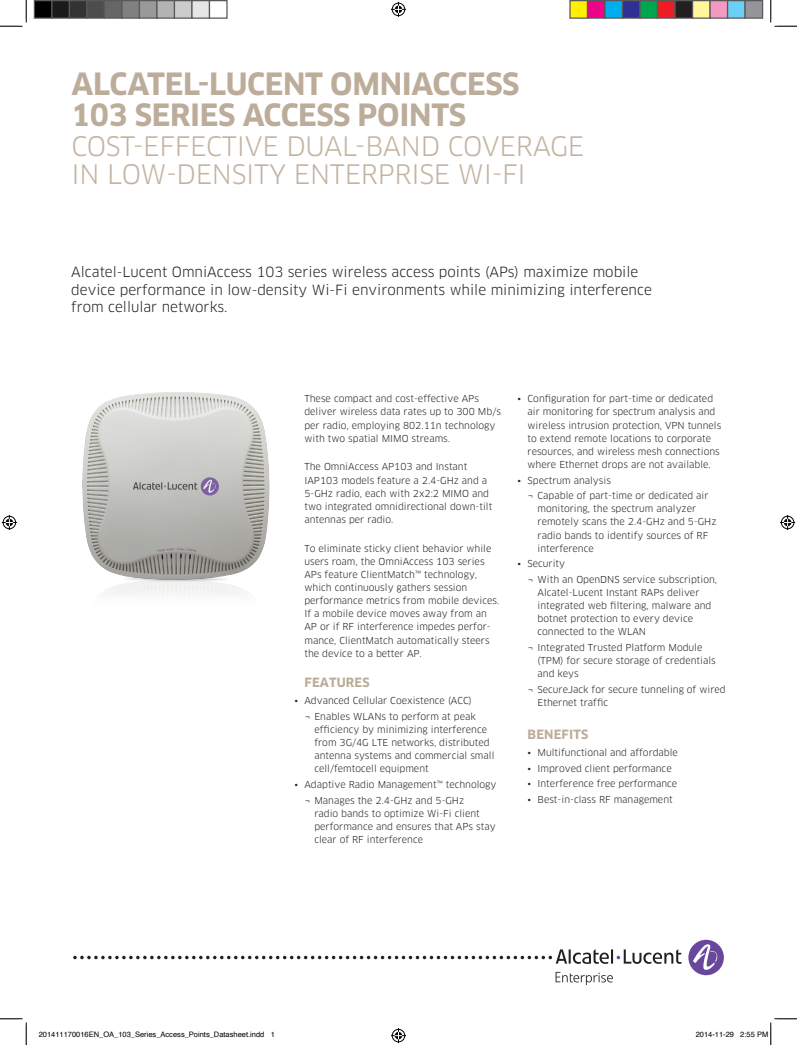
<style>
.page{position:relative;width:797px;height:1045px;background:#fff}
.page>*{position:absolute;margin:0;border:0;box-sizing:border-box;transform-origin:0 0}
.Title_1{font:700 30px/31.2px "Clan OT";letter-spacing:-.01em;color:#bcac9a}
.Sub_title_and_or_Rel{font:26.25px/27.5px "Clan OT";letter-spacing:-.01em;color:#c3b4a2}
.Intro_bloc{font:13.75px/17.5px "Clan OT";color:#231f20}
.Head_1{font:700 12.5px "Clan OT";letter-spacing:.01em;color:#bcac9a}
.Body_bullet_two{font:9.38px/13.1px "Clan OT";color:#231f20}
.Body{font:9.38px/13.1px "Clan OT";color:#231f20}
.Body_bullet{font:9.38px/13.1px "Clan OT";color:#231f20}
.t1{font:7.5px "Helvetica";color:#000}
</style>
<div class="page">
<div style="left:688px;top:939px;width:35px;height:36px;background:#69479c;border-radius:50%"></div>
<svg style="left:693px;top:944px;width:26px;height:26px"></svg>
<svg style="left:73px;top:949px;width:608px;height:15px"></svg>
<svg style="left:555px;top:972px;width:58px;height:13px"></svg>
<img style="left:82px;top:392px;width:188px;height:204px">
<svg style="left:0;top:0;width:27px;height:27px"></svg>
<svg style="left:0;top:1018px;width:27px;height:27px"></svg>
<svg style="left:770px;top:0;width:27px;height:27px"></svg>
<svg style="left:391px;top:2px;width:15px;height:15px"></svg>
<svg style="left:391px;top:1028px;width:15px;height:15px"></svg>
<svg style="left:2px;top:515px;width:15px;height:15px"></svg>
<svg style="left:780px;top:515px;width:15px;height:15px"></svg>
<div style="left:34px;top:1px;width:18px;height:17px;background:#000"></div>
<div style="left:34px;top:0;width:18px;height:19px;border:1px solid #595959"></div>
<div style="left:52px;top:1px;width:17px;height:17px;background:#1a1a1a"></div>
<div style="left:51px;top:0;width:19px;height:19px;border:1px solid #595959"></div>
<div style="left:69px;top:1px;width:18px;height:17px;background:#333"></div>
<div style="left:69px;top:0;width:19px;height:19px;border:1px solid #595959"></div>
<div style="left:87px;top:1px;width:17px;height:17px;background:#4d4d4d"></div>
<div style="left:86px;top:0;width:19px;height:19px;border:1px solid #595959"></div>
<div style="left:104px;top:1px;width:18px;height:17px;background:#666"></div>
<div style="left:104px;top:0;width:18px;height:19px;border:1px solid #595959"></div>
<div style="left:122px;top:1px;width:17px;height:17px;background:#808080"></div>
<div style="left:121px;top:0;width:19px;height:19px;border:1px solid #595959"></div>
<div style="left:139px;top:1px;width:18px;height:17px;background:#999"></div>
<div style="left:139px;top:0;width:19px;height:19px;border:1px solid #595959"></div>
<div style="left:157px;top:1px;width:17px;height:17px;background:#b3b3b3"></div>
<div style="left:156px;top:0;width:19px;height:19px;border:1px solid #595959"></div>
<div style="left:174px;top:1px;width:18px;height:17px;background:#ccc"></div>
<div style="left:174px;top:0;width:18px;height:19px;border:1px solid #595959"></div>
<div style="left:192px;top:1px;width:17px;height:17px;background:#e6e6e6"></div>
<div style="left:191px;top:0;width:19px;height:19px;border:1px solid #595959"></div>
<div style="left:209px;top:0;width:19px;height:19px;border:1px solid #595959"></div>
<div style="left:570px;top:1px;width:17px;height:17px;background:#fff101"></div>
<div style="left:569px;top:0;width:19px;height:19px;border:1px solid #595959"></div>
<div style="left:587px;top:1px;width:18px;height:17px;background:#ed028c"></div>
<div style="left:587px;top:0;width:18px;height:19px;border:1px solid #595959"></div>
<div style="left:605px;top:1px;width:17px;height:17px;background:#00aeef"></div>
<div style="left:604px;top:0;width:19px;height:19px;border:1px solid #595959"></div>
<div style="left:622px;top:1px;width:18px;height:17px;background:#2e3092"></div>
<div style="left:622px;top:0;width:18px;height:19px;border:1px solid #595959"></div>
<div style="left:640px;top:1px;width:17px;height:17px;background:#00a54f"></div>
<div style="left:639px;top:0;width:19px;height:19px;border:1px solid #595959"></div>
<div style="left:657px;top:1px;width:18px;height:17px;background:#ee1d23"></div>
<div style="left:657px;top:0;width:18px;height:19px;border:1px solid #595959"></div>
<div style="left:675px;top:1px;width:17px;height:17px;background:#231f20"></div>
<div style="left:674px;top:0;width:19px;height:19px;border:1px solid #595959"></div>
<div style="left:692px;top:1px;width:18px;height:17px;background:#fff79a"></div>
<div style="left:692px;top:0;width:18px;height:19px;border:1px solid #595959"></div>
<div style="left:710px;top:1px;width:17px;height:17px;background:#f499c2"></div>
<div style="left:709px;top:0;width:19px;height:19px;border:1px solid #595959"></div>
<div style="left:727px;top:1px;width:18px;height:17px;background:#6bcff6"></div>
<div style="left:727px;top:0;width:18px;height:19px;border:1px solid #595959"></div>
<div style="left:745px;top:1px;width:17px;height:17px;background:#939598"></div>
<div style="left:744px;top:0;width:19px;height:19px;border:1px solid #595959"></div>
<svg style="left:770px;top:1018px;width:27px;height:27px"></svg>
<p class="Title_1" style="left:71px;top:69px;width:450px">ALCATEL-LUCENT OMNIACCESS<br>103 SERIES ACCESS POINTS</p>
<p class="Sub_title_and_or_Rel" style="left:71px;top:133px;width:514px">COST-EFFECTIVE DUAL-BAND COVERAGE<br>IN LOW-DENSITY ENTERPRISE WI-FI</p>
<p class="Intro_bloc" style="left:71px;top:263px;width:582px">Alcatel-Lucent OmniAccess 103 series wireless access points (APs) maximize mobile device performance in low-density Wi-Fi environments while minimizing interference from cellular networks.</p>
<p class="Body" style="left:304px;top:392px;width:198px">These compact and cost-effective APs deliver wireless data rates up to 300 Mb/s per radio, employing 802.11n technology with two spatial MIMO streams.</p>
<p class="Body" style="left:304px;top:460px;width:189px">The OmniAccess AP103 and Instant IAP103 models feature a 2.4-GHz and a 5-GHz radio, each with 2x2:2 MIMO and two integrated omnidirectional down-tilt antennas per radio.</p>
<p class="Body" style="left:304px;top:541px;width:196px">To eliminate sticky client behavior while users roam, the OmniAccess 103 series APs feature ClientMatch™ technology, which continuously gathers session performance metrics from mobile devices.<br>If a mobile device moves away from an AP or if RF interference impedes perfor&shy;mance, ClientMatch automatically steers the device to a better AP.</p>
<p class="Head_1" style="left:304px;top:675px;width:67px">FEATURES</p>
<p class="Body_bullet" style="left:294px;top:694px;width:179px">• Advanced Cellular Coexistence (ACC)</p>
<p class="Body_bullet_two" style="left:314px;top:710px;width:181px;text-indent:-10px">¬ Enables WLANs to perform at peak efficiency by minimizing interference from 3G/4G LTE networks, distributed antenna systems and commercial small cell/femtocell equipment</p>
<p class="Body_bullet" style="left:294px;top:778px;width:203px">• Adaptive Radio Management™ technology</p>
<p class="Body_bullet_two" style="left:314px;top:793px;width:183px;text-indent:-10px">¬ Manages the 2.4-GHz and 5-GHz<br>radio bands to optimize Wi-Fi client performance and ensures that APs stay clear of RF interference</p>
<p class="Body_bullet" style="left:527px;top:392px;width:195px;text-indent:-10px">• Configuration for part-time or dedicated air monitoring for spectrum analysis and wireless intrusion protection, VPN tunnels to extend remote locations to corporate resources, and wireless mesh connections where Ethernet drops are not available.</p>
<p class="Body_bullet" style="left:517px;top:473px;width:95px">• Spectrum analysis</p>
<p class="Body_bullet_two" style="left:537px;top:489px;width:180px;text-indent:-10px">¬ Capable of part-time or dedicated air monitoring, the spectrum analyzer remotely scans the 2.4-GHz and 5-GHz radio bands to identify sources of RF interference</p>
<p class="Body_bullet" style="left:517px;top:557px;width:49px">• Security</p>
<p class="Body_bullet_two" style="left:537px;top:573px;width:181px;text-indent:-10px">¬ With an OpenDNS service subscription, Alcatel-Lucent Instant RAPs deliver integrated web filtering, malware and botnet protection to every device connected to the WLAN</p>
<p class="Body_bullet_two" style="left:537px;top:641px;width:180px;text-indent:-10px">¬ Integrated Trusted Platform Module (TPM) for secure storage of credentials and keys</p>
<p class="Body_bullet_two" style="left:537px;top:683px;width:190px;text-indent:-10px">¬ SecureJack for secure tunneling of wired<br>Ethernet traffic</p>
<p class="Head_1" style="left:527px;top:727px;width:62px">BENEFITS</p>
<p class="Body_bullet_two" style="left:527px;top:746px;width:152px">• Multifunctional and affordable</p>
<p class="Body_bullet_two" style="left:527px;top:761px;width:146px">• Improved client performance</p>
<p class="Body_bullet_two" style="left:527px;top:777px;width:151px">• Interference free performance</p>
<p class="Body_bullet_two" style="left:527px;top:793px;width:147px">• Best-in-class RF management</p>
<p class="t1" style="left:39px;top:1029px;width:237px">201411170016EN_OA_103_Series_Access_Points_Datasheet.indd 1</p>
<p class="t1" style="left:695px;top:1029px;width:74px">2014-11-29 2:55 PM</p>
</div>
